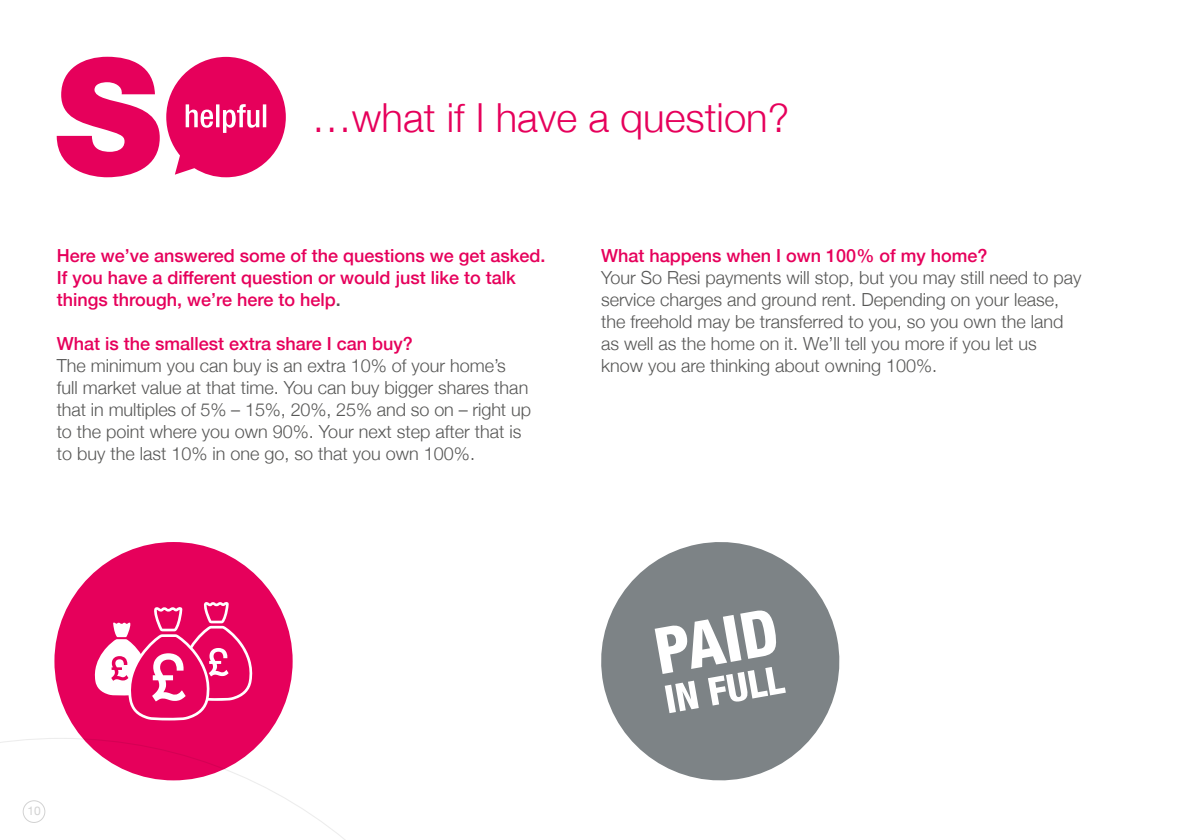
<style>
.page{position:relative;width:1191px;height:840px;background:#fff}
.page>*{position:absolute;margin:0;border:0;box-sizing:border-box;transform-origin:0 0}
.t1{font:300 40px "Helvetica Neue";color:#e6005b}
.t2{font:300 18px/22px "Helvetica Neue";color:#575756}
.t3{font:500 18px/22px "Helvetica Neue";color:#e6005b}
.t4{font:12px "Helvetica Neue";color:#d2d2d2}
.s1{color:#575756}
</style>
<div class="page">
<svg style="left:57px;top:57px;width:103px;height:120px"></svg>
<svg style="left:166px;top:57px;width:120px;height:120px"></svg>
<div style="left:54px;top:541px;width:239px;height:239px;background:#e6005b;border-radius:50%"></div>
<svg style="left:94px;top:602px;width:159px;height:118px"></svg>
<svg style="left:0;top:737px;width:344px;height:102px"></svg>
<svg style="left:601px;top:542px;width:239px;height:239px;fill:#7d8386"></svg>
<svg style="left:654px;top:608px;width:132px;height:104px"></svg>
<h1 class="t1" style="left:312px;top:86px;width:479px">…what if I have a question?</h1>
<p class="t3" style="left:57px;top:242px;width:490px">Here we’ve answered some of the questions we get asked.<br>If you have a different question or would just like to talk things through, we’re here to help<span class="s1">.</span></p>
<p class="t3" style="left:57px;top:330px;width:358px">What is the smallest extra share I can buy?</p>
<p class="t2" style="left:57px;top:353px;width:476px">The minimum you can buy is an extra 10% of your home’s full market value at that time. You can buy bigger shares than that in multiples of 5% – 15%, 20%, 25% and so on – right up to the point where you own 90%. Your next step after that is to buy the last 10% in one go, so that you own 100%.</p>
<p class="t3" style="left:601px;top:242px;width:388px">What happens when I own 100% of my home?</p>
<p class="t2" style="left:601px;top:265px;width:482px">Your So Resi payments will stop, but you may still need to pay service charges and ground rent. Depending on your lease, the freehold may be transferred to you, so you own the land as well as the home on it. We’ll tell you more if you let us know you are thinking about owning 100%.</p>
<p class="t4" style="left:27px;top:801px;width:15px">10</p>
</div>
